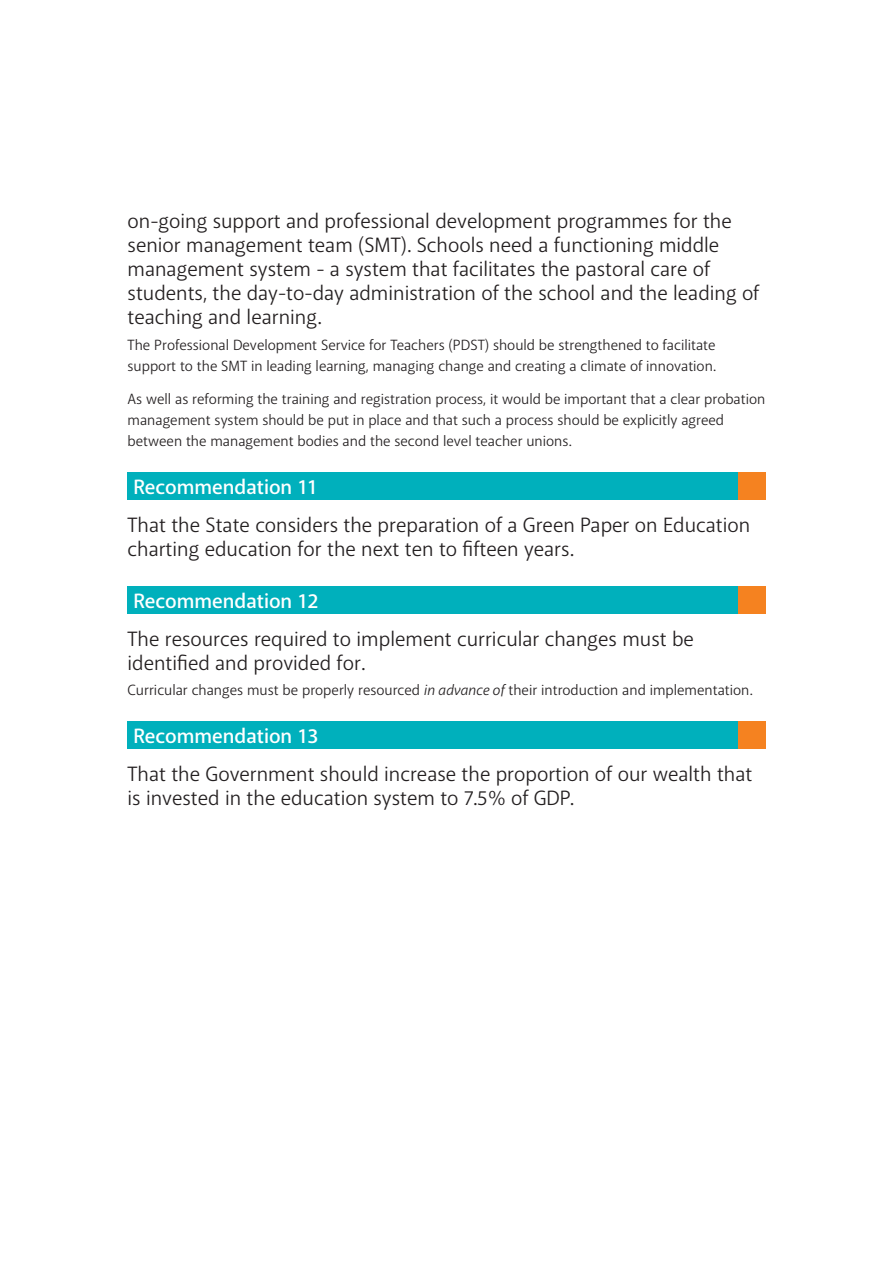
<style>
.page{position:relative;width:893px;height:1263px;background:#fff}
.page>*{position:absolute;margin:0;border:0;box-sizing:border-box;transform-origin:0 0}
.t1{font:21px/24px "Akagi";color:#231f20}
.t2{font:600 21px "Akagi";color:#fff}
.t3{font:15px/21px "Akagi";color:#231f20}
.s1{font-style:italic}
</style>
<div class="page">
<div style="left:128px;top:472px;width:610px;height:28px;background:#00b0bc"></div>
<div style="left:738px;top:472px;width:27px;height:28px;background:#f58220"></div>
<div style="left:128px;top:586px;width:610px;height:28px;background:#00b0bc"></div>
<div style="left:738px;top:586px;width:27px;height:28px;background:#f58220"></div>
<div style="left:128px;top:721px;width:610px;height:28px;background:#00b0bc"></div>
<div style="left:738px;top:721px;width:27px;height:28px;background:#f58220"></div>
<p class="t1" style="left:128px;top:209px;width:634px">on-going support and professional development programmes for the senior management team (SMT). Schools need a functioning middle management system - a system that facilitates the pastoral care of students, the day-to-day administration of the school and the leading of teaching and learning.</p>
<p class="t3" style="left:128px;top:334px;width:590px">The Professional Development Service for Teachers (PDST) should be strengthened to facilitate support to the SMT in leading learning, managing change and creating a climate of innovation.</p>
<p class="t3" style="left:128px;top:389px;width:639px">As well as reforming the training and registration process, it would be important that a clear probation management system should be put in place and that such a process should be explicitly agreed between the management bodies and the second level teacher unions.</p>
<p class="t2" style="left:134px;top:474px;width:185px">Recommendation 11</p>
<p class="t1" style="left:128px;top:513px;width:624px">That the State considers the preparation of a Green Paper on Education charting education for the next ten to fifteen years.</p>
<p class="t2" style="left:134px;top:588px;width:187px">Recommendation 12</p>
<p class="t1" style="left:128px;top:627px;width:568px">The resources required to implement curricular changes must be identified and provided for.</p>
<p class="t3" style="left:128px;top:680px;width:627px">Curricular changes must be properly resourced <span class="s1">in advance of</span> their introduction and implementation.</p>
<p class="t2" style="left:134px;top:723px;width:187px">Recommendation 13</p>
<p class="t1" style="left:128px;top:762px;width:626px">That the Government should increase the proportion of our wealth that is invested in the education system to 7.5% of GDP.</p>
</div>
